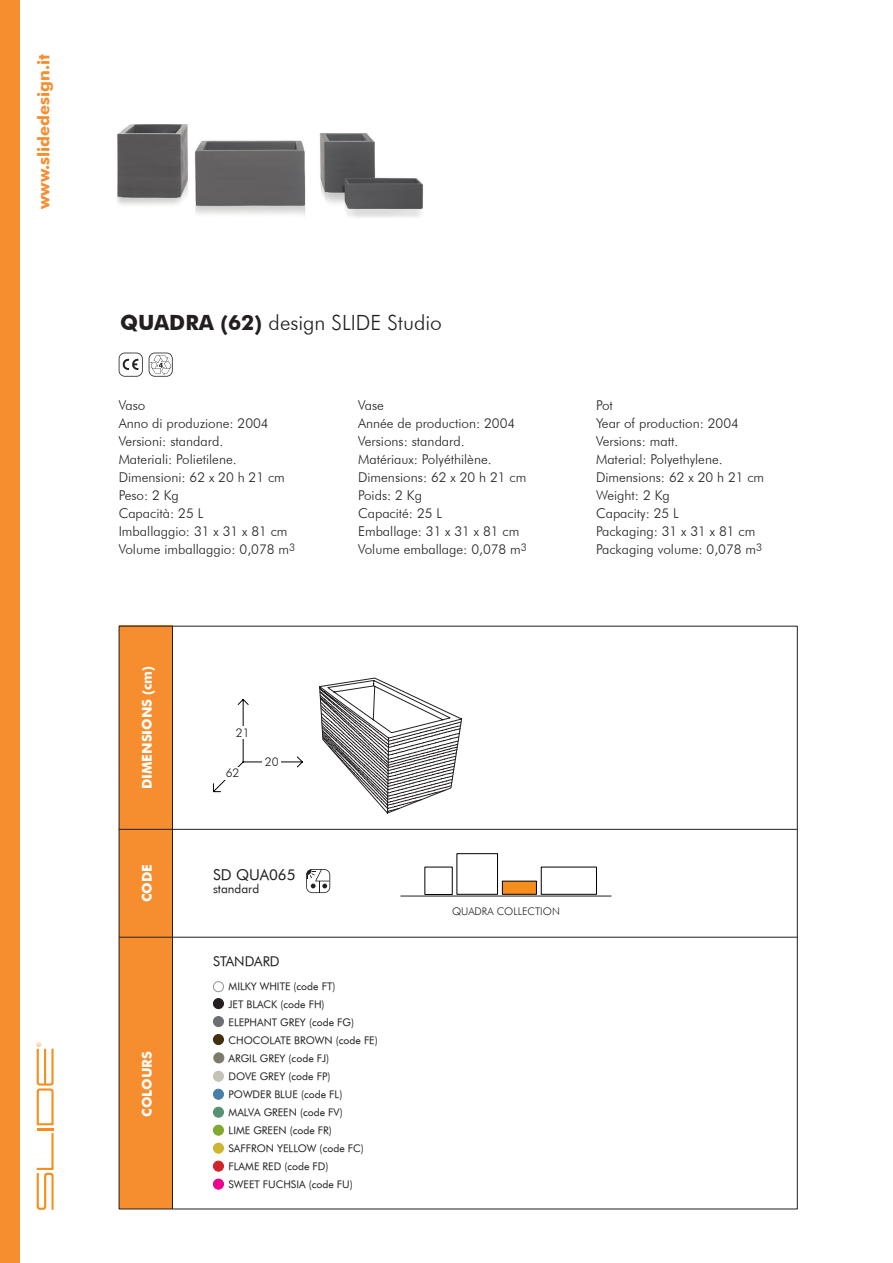
<style>
.page{position:relative;width:893px;height:1263px;background:#fff}
.page>*{position:absolute;margin:0;border:0;box-sizing:border-box;transform-origin:0 0}
.t1{font:300 21px "Futura BT";color:#231f20}
.t2{font:700 16.5px "Futura BT";color:#f68e30}
.t3{font:15px "Futura Book BT";color:#231f20}
.t4{font:300 13.5px/18px "Futura BT";color:#231f20}
.t5{font:700 13.5px "Futura BT";color:#fff}
.t6{font:13.5px "Futura Book BT";color:#231f20}
.t7{font:12px "Futura Book BT";color:#231f20}
.t8{font:300 12px "Futura BT";color:#231f20}
.t9{font:10.5px/18px "Futura Book BT";color:#231f20}
.t10{font:300 10.5px "Futura BT";color:#231f20}
.s1{font-weight:700}
</style>
<div class="page">
<svg style="left:306px;top:869px;width:24px;height:24px"></svg>
<div style="left:0;top:0;width:20px;height:1263px;background:#f68e30"></div>
<div style="left:119px;top:626px;width:53px;height:583px;background:#f68e30"></div>
<hr style="left:119px;top:829px;width:678px;height:1px;background:#231f20">
<hr style="left:172px;top:626px;width:1px;height:583px;background:#231f20">
<hr style="left:119px;top:937px;width:678px;height:1px;background:#231f20">
<svg style="left:37px;top:1042px;width:17px;height:168px"></svg>
<div style="left:213px;top:1107px;width:10px;height:10px;background:#579373;border-radius:50%"></div>
<div style="left:213px;top:1107px;width:11px;height:10px;border:1px solid #579373;border-radius:50%"></div>
<div style="left:213px;top:1161px;width:10px;height:10px;background:#d1232a;border-radius:50%"></div>
<div style="left:213px;top:1161px;width:11px;height:10px;border:1px solid #d1232a;border-radius:50%"></div>
<div style="left:213px;top:981px;width:11px;height:11px;border:1px solid #939598;border-radius:50%"></div>
<div style="left:213px;top:998px;width:10px;height:10px;background:#231f20;border-radius:50%"></div>
<div style="left:213px;top:998px;width:11px;height:11px;border:1px solid #231f20;border-radius:50%"></div>
<div style="left:213px;top:1016px;width:10px;height:10px;background:#6d6e71;border-radius:50%"></div>
<div style="left:213px;top:1016px;width:11px;height:11px;border:1px solid #6d6e71;border-radius:50%"></div>
<div style="left:213px;top:1034px;width:10px;height:10px;background:#432e0e;border-radius:50%"></div>
<div style="left:213px;top:1034px;width:11px;height:11px;border:1px solid #432e0e;border-radius:50%"></div>
<div style="left:214px;top:1053px;width:10px;height:10px;background:#7c7a6a;border-radius:50%"></div>
<div style="left:213px;top:1052px;width:11px;height:11px;border:1px solid #7c7a6a;border-radius:50%"></div>
<div style="left:213px;top:1071px;width:10px;height:10px;background:#c3c3b6;border-radius:50%"></div>
<div style="left:213px;top:1071px;width:11px;height:11px;border:1px solid #c3c3b6;border-radius:50%"></div>
<div style="left:213px;top:1089px;width:10px;height:10px;background:#4680a9;border-radius:50%"></div>
<div style="left:213px;top:1089px;width:11px;height:11px;border:1px solid #4680a9;border-radius:50%"></div>
<div style="left:213px;top:1143px;width:10px;height:10px;background:#ccb62f;border-radius:50%"></div>
<div style="left:213px;top:1143px;width:11px;height:10px;border:1px solid #ccb62f;border-radius:50%"></div>
<div style="left:213px;top:1125px;width:10px;height:10px;background:#7fa92f;border-radius:50%"></div>
<div style="left:213px;top:1125px;width:11px;height:10px;border:1px solid #7fa92f;border-radius:50%"></div>
<div style="left:213px;top:1179px;width:10px;height:10px;background:#ed028c;border-radius:50%"></div>
<div style="left:213px;top:1179px;width:11px;height:10px;border:1px solid #ed028c;border-radius:50%"></div>
<svg style="left:119px;top:353px;width:24px;height:24px"></svg>
<svg style="left:149px;top:353px;width:24px;height:24px"></svg>
<img style="left:117px;top:124px;width:307px;height:94px">
<svg style="left:212px;top:699px;width:91px;height:94px"></svg>
<div style="left:228px;top:726px;width:30px;height:12px;background:#fff"></div>
<div style="left:217px;top:767px;width:31px;height:12px;background:#fff"></div>
<div style="left:262px;top:757px;width:19px;height:12px;background:#fff"></div>
<svg style="left:319px;top:677px;width:143px;height:137px"></svg>
<hr style="left:400px;top:896px;width:211px;height:1px;background:#231f20">
<div style="left:424px;top:867px;width:29px;height:28px;border:1px solid #000"></div>
<div style="left:456px;top:853px;width:42px;height:42px;border:1px solid #000"></div>
<div style="left:502px;top:881px;width:35px;height:14px;background:#f68e1e;border:1px solid #000"></div>
<div style="left:541px;top:867px;width:56px;height:28px;border:1px solid #000"></div>
<p class="t2" style="left:37px;top:209px;width:156px;rotate:-90deg">www.slidedesign.it</p>
<h1 class="t1" style="left:120px;top:314px;width:323px"><span class="s1">QUADRA (62)</span> design SLIDE Studio</h1>
<p class="t4" style="left:119px;top:397px;width:178px">Vaso<br>Anno di produzione: 2004<br>Versioni: standard.<br>Materiali: Polietilene.<br>Dimensioni: 62 x 20 h 21 cm<br>Peso: 2 Kg<br>Capacità: 25 L<br>Imballaggio: 31 x 31 x 81 cm<br>Volume imballaggio: 0,078 m<sup>3</sup></p>
<p class="t4" style="left:358px;top:397px;width:170px">Vase<br>Année de production: 2004<br>Versions: standard.<br>Matériaux: Polyéthilène.<br>Dimensions: 62 x 20 h 21 cm<br>Poids: 2 Kg<br>Capacité: 25 L<br>Emballage: 31 x 31 x 81 cm<br>Volume emballage: 0,078 m<sup>3</sup></p>
<p class="t4" style="left:596px;top:397px;width:170px">Pot<br>Year of production: 2004<br>Versions: matt.<br>Material: Polyethylene.<br>Dimensions: 62 x 20 h 21 cm<br>Weight: 2 Kg<br>Capacity: 25 L<br>Packaging: 31 x 31 x 81 cm<br>Packaging volume: 0,078 m<sup>3</sup></p>
<p class="t5" style="left:142px;top:789px;width:125px;rotate:-90deg">DIMENSIONS (cm)</p>
<p class="t5" style="left:142px;top:902px;width:40px;rotate:-90deg">CODE</p>
<p class="t5" style="left:142px;top:1117px;width:67px;rotate:-90deg">COLOURS</p>
<p class="t8" style="left:236px;top:727px;width:15px">21</p>
<p class="t8" style="left:226px;top:768px;width:15px">62</p>
<p class="t8" style="left:265px;top:757px;width:15px">20</p>
<p class="t3" style="left:213px;top:866px;width:84px">SD QUA065</p>
<p class="t7" style="left:213px;top:882px;width:48px">standard</p>
<p class="t6" style="left:213px;top:956px;width:68px">STANDARD</p>
<p class="t9" style="left:229px;top:978px;width:151px">MILKY WHITE (code FT)<br>JET BLACK (code FH)<br>ELEPHANT GREY (code FG)<br>CHOCOLATE BROWN (code FE)<br>ARGIL GREY (code FJ)<br>DOVE GREY (code FP)<br>POWDER BLUE (code FL)<br>MALVA GREEN (code FV)<br>LIME GREEN (code FR)<br>SAFFRON YELLOW (code FC)<br>FLAME RED (code FD)<br>SWEET FUCHSIA (code FU)</p>
<p class="t10" style="left:452px;top:906px;width:109px">QUADRA COLLECTION</p>
</div>
